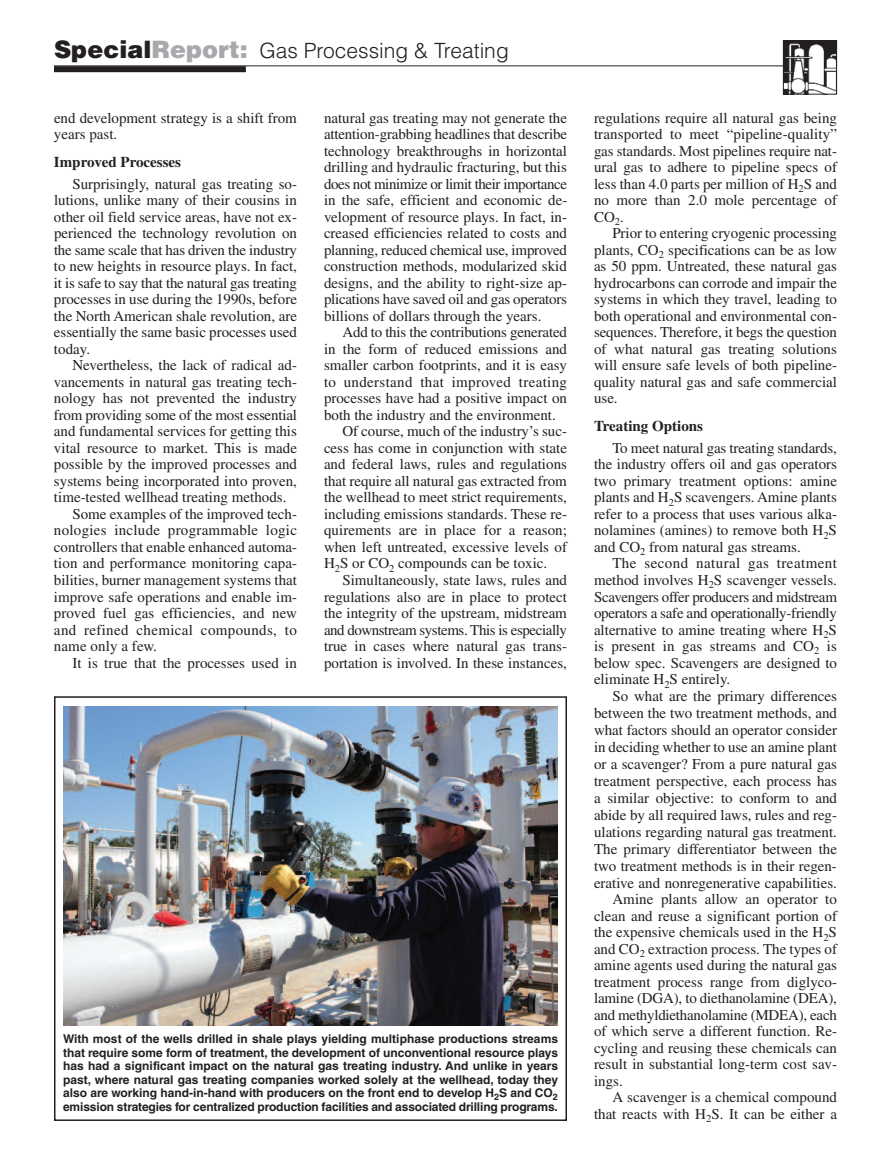
<style>
.page{position:relative;width:891px;height:1175px;background:#fff}
.page>*{position:absolute;margin:0;border:0;box-sizing:border-box;transform-origin:0 0}
.t1{font:300 21px "Helvetica";color:#231f20}
.t2{font:15px/16.5px "Times";color:#231f20;text-align:justify}
.t3{font:15px "Times";letter-spacing:-.03em;color:#231f20}
.t4{font:700 15px "Times";color:#231f20}
.t5{font:15px "Times";letter-spacing:.02em;color:#231f20}
.t6{font:15px "Times";letter-spacing:.025em;color:#231f20}
.t7{font:700 12px/13.5px "Helvetica LT Std";letter-spacing:-.01em;color:#231f20;text-align:justify}
.s1{font-weight:900;font-size:24px}
.s2{font-weight:900;font-size:24px;color:#a8a9ad}
</style>
<div class="page">
<div style="left:54px;top:696px;width:513px;height:424px;border:2px solid #231f20"></div>
<img style="left:63px;top:706px;width:495px;height:319px">
<hr style="left:54px;top:65px;width:733px;height:1px;background:#231f20">
<div style="left:54px;top:66px;width:192px;height:6px;background:#231f20"></div>
<img style="left:785px;top:42px;width:50px;height:50px">
<div style="left:783px;top:40px;width:54px;height:54px;border:1px solid #231f20"></div>
<h1 class="t1" style="left:54px;top:39px;width:456px"><span class="s1">Special</span><span class="s2">Report:</span> Gas Processing &amp; Treating</h1>
<p class="t2" style="left:54px;top:111px;width:245px">end development strategy is a shift from years past.</p>
<p class="t4" style="left:54px;top:157px;width:129px">Improved Processes</p>
<p class="t2" style="left:54px;top:177px;width:245px;text-indent:18px">Surprisingly, natural gas treating so&shy;lutions, unlike many of their cousins in other oil field service areas, have not ex&shy;perienced the technology revolution on the same scale that has driven the industry to new heights in resource plays. In fact, it is safe to say that the natural gas treating processes in use during the 1990s, before the North American shale revolution, are essentially the same basic processes used today.</p>
<p class="t2" style="left:72px;top:358px;width:226px">Nevertheless, the lack of radical ad-</p>
<p class="t2" style="left:54px;top:375px;width:245px">vancements in natural gas treating tech-</p>
<p class="t2" style="left:54px;top:391px;width:245px">nology has not prevented the industry</p>
<p class="t2" style="left:54px;top:408px;width:245px">from providing some of the most essential</p>
<p class="t2" style="left:54px;top:424px;width:245px">and fundamental services for getting this</p>
<p class="t2" style="left:54px;top:441px;width:245px">vital resource to market. This is made</p>
<p class="t2" style="left:54px;top:457px;width:245px">possible by the improved processes and</p>
<p class="t2" style="left:54px;top:474px;width:245px">systems being incorporated into proven,</p>
<p class="t2" style="left:54px;top:490px;width:234px">time-tested wellhead treating methods.</p>
<p class="t2" style="left:72px;top:507px;width:226px">Some examples of the improved tech-</p>
<p class="t2" style="left:54px;top:523px;width:245px">nologies include programmable logic</p>
<p class="t2" style="left:54px;top:540px;width:245px">controllers that enable enhanced automa-</p>
<p class="t2" style="left:54px;top:556px;width:245px">tion and performance monitoring capa-</p>
<p class="t2" style="left:54px;top:573px;width:245px">bilities, burner management systems that</p>
<p class="t2" style="left:54px;top:589px;width:245px">improve safe operations and enable im-</p>
<p class="t2" style="left:54px;top:606px;width:245px">proved fuel gas efficiencies, and new</p>
<p class="t6" style="left:54px;top:624px;width:245px">and refined chemical compounds, to</p>
<p class="t2" style="left:54px;top:639px;width:105px">name only a few.</p>
<p class="t2" style="left:72px;top:655px;width:226px">It is true that the processes used in</p>
<p class="t2" style="left:324px;top:111px;width:245px">natural gas treating may not generate the attention-grabbing headlines that describe technology breakthroughs in horizontal drilling and hydraulic fracturing, but this does not minimize or limit their importance in the safe, efficient and economic de&shy;velopment of resource plays. In fact, in&shy;creased efficiencies related to costs and planning, reduced chemical use, improved construction methods, modularized skid designs, and the ability to right-size ap&shy;plications have saved oil and gas operators billions of dollars through the years.</p>
<p class="t2" style="left:342px;top:325px;width:226px">Add to this the contributions generated</p>
<p class="t2" style="left:324px;top:342px;width:245px">in the form of reduced emissions and</p>
<p class="t2" style="left:324px;top:358px;width:245px">smaller carbon footprints, and it is easy</p>
<p class="t5" style="left:324px;top:376px;width:245px">to understand that improved treating</p>
<p class="t2" style="left:324px;top:391px;width:245px">processes have had a positive impact on</p>
<p class="t2" style="left:324px;top:408px;width:233px">both the industry and the environment.</p>
<p class="t2" style="left:342px;top:424px;width:226px">Of course, much of the industry’s suc-</p>
<p class="t2" style="left:324px;top:441px;width:245px">cess has come in conjunction with state</p>
<p class="t2" style="left:324px;top:457px;width:245px">and federal laws, rules and regulations</p>
<p class="t2" style="left:324px;top:474px;width:244px">that require all natural gas extracted from</p>
<p class="t2" style="left:324px;top:490px;width:245px">the wellhead to meet strict requirements,</p>
<p class="t2" style="left:324px;top:507px;width:245px">including emissions standards. These re-</p>
<p class="t2" style="left:324px;top:523px;width:245px">quirements are in place for a reason;</p>
<p class="t2" style="left:324px;top:540px;width:245px">when left untreated, excessive levels of</p>
<p class="t2" style="left:324px;top:556px;width:225px">H<sub>2</sub>S or CO<sub>2</sub> compounds can be toxic.</p>
<p class="t2" style="left:342px;top:573px;width:226px">Simultaneously, state laws, rules and</p>
<p class="t2" style="left:324px;top:589px;width:245px">regulations also are in place to protect</p>
<p class="t2" style="left:324px;top:606px;width:245px">the integrity of the upstream, midstream</p>
<p class="t3" style="left:324px;top:624px;width:245px">and downstream systems. This is especially</p>
<p class="t2" style="left:324px;top:639px;width:245px">true in cases where natural gas trans-</p>
<p class="t2" style="left:324px;top:655px;width:245px">portation is involved. In these instances,</p>
<p class="t7" style="left:63px;top:1033px;width:497px">With most of the wells drilled in shale plays yielding multiphase productions streams that require some form of treatment, the development of unconventional resource plays has had a significant impact on the natural gas treating industry. And unlike in years past, where natural gas treating companies worked solely at the wellhead, today they also are working hand-in-hand with producers on the front end to develop H<sub>2</sub>S and CO<sub>2 </sub>emission strategies for centralized production facilities and associated drilling programs.</p>
<p class="t2" style="left:594px;top:111px;width:245px">regulations require all natural gas being transported to meet “pipeline-quality” gas standards. Most pipelines require nat&shy;ural gas to adhere to pipeline specs of less than 4.0 parts per million of H<sub>2</sub>S and no more than 2.0 mole percentage of CO<sub>2</sub>.</p>
<p class="t2" style="left:594px;top:227px;width:245px;text-indent:18px">Prior to entering cryogenic processing plants, CO<sub>2</sub> specifications can be as low as 50 ppm. Untreated, these natural gas hydrocarbons can corrode and impair the systems in which they travel, leading to both operational and environmental con&shy;sequences. Therefore, it begs the question of what natural gas treating solutions will ensure safe levels of both pipeline&shy;quality natural gas and safe commercial use.</p>
<p class="t4" style="left:594px;top:421px;width:111px">Treating Options</p>
<p class="t2" style="left:594px;top:441px;width:245px;text-indent:18px">To meet natural gas treating standards, the industry offers oil and gas operators two primary treatment options: amine plants and H<sub>2</sub>S scavengers. Amine plants refer to a process that uses various alka&shy;nolamines (amines) to remove both H<sub>2</sub>S and CO<sub>2</sub> from natural gas streams.</p>
<p class="t2" style="left:594px;top:556px;width:245px;text-indent:18px">The second natural gas treatment method involves H<sub>2</sub>S scavenger vessels.<br>Scavengers offer producers and midstream operators a safe and operationally-friendly alternative to amine treating where H<sub>2</sub>S is present in gas streams and CO<sub>2</sub> is below spec. Scavengers are designed to eliminate H<sub>2</sub>S entirely.</p>
<p class="t2" style="left:612px;top:689px;width:226px">So what are the primary differences</p>
<p class="t2" style="left:594px;top:706px;width:245px">between the two treatment methods, and</p>
<p class="t2" style="left:594px;top:723px;width:245px">what factors should an operator consider</p>
<p class="t2" style="left:594px;top:740px;width:245px">in deciding whether to use an amine plant</p>
<p class="t2" style="left:594px;top:757px;width:245px">or a scavenger? From a pure natural gas</p>
<p class="t2" style="left:594px;top:774px;width:245px">treatment perspective, each process has</p>
<p class="t2" style="left:594px;top:791px;width:245px">a similar objective: to conform to and</p>
<p class="t2" style="left:594px;top:808px;width:245px">abide by all required laws, rules and reg-</p>
<p class="t2" style="left:594px;top:825px;width:245px">ulations regarding natural gas treatment.</p>
<p class="t2" style="left:594px;top:841px;width:245px">The primary differentiator between the</p>
<p class="t2" style="left:594px;top:858px;width:244px">two treatment methods is in their regen-</p>
<p class="t2" style="left:594px;top:875px;width:245px">erative and nonregenerative capabilities.</p>
<p class="t2" style="left:612px;top:892px;width:226px">Amine plants allow an operator to</p>
<p class="t2" style="left:594px;top:908px;width:245px">clean and reuse a significant portion of</p>
<p class="t2" style="left:594px;top:925px;width:245px">the expensive chemicals used in the H<sub>2</sub>S</p>
<p class="t2" style="left:594px;top:941px;width:245px">and CO<sub>2</sub> extraction process. The types of</p>
<p class="t2" style="left:594px;top:958px;width:245px">amine agents used during the natural gas</p>
<p class="t2" style="left:594px;top:974px;width:245px">treatment process range from diglyco-</p>
<p class="t2" style="left:594px;top:991px;width:245px">lamine (DGA), to diethanolamine (DEA),</p>
<p class="t2" style="left:594px;top:1007px;width:244px">and methyldiethanolamine (MDEA), each</p>
<p class="t2" style="left:594px;top:1024px;width:245px">of which serve a different function. Re-</p>
<p class="t2" style="left:594px;top:1040px;width:245px">cycling and reusing these chemicals can</p>
<p class="t2" style="left:594px;top:1057px;width:245px">result in substantial long-term cost sav-</p>
<p class="t2" style="left:594px;top:1073px;width:30px">ings.</p>
<p class="t2" style="left:612px;top:1090px;width:226px">A scavenger is a chemical compound</p>
<p class="t2" style="left:594px;top:1106px;width:245px">that reacts with H<sub>2</sub>S. It can be either a</p>
</div>
